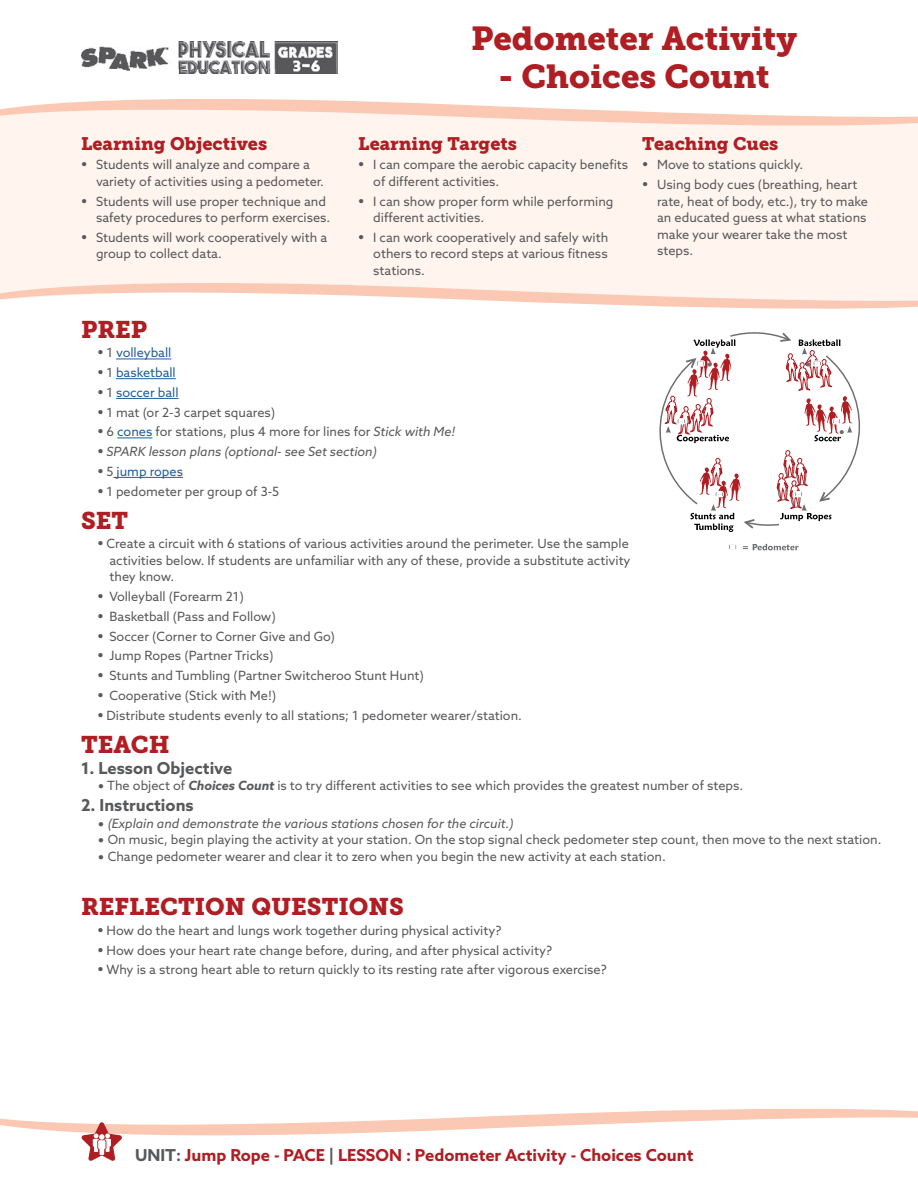
<style>
.page{position:relative;width:918px;height:1188px;background:#fff}
.page>*{position:absolute;margin:0;border:0;box-sizing:border-box;transform-origin:0 0}
.t1{font:33px "Museo Slab 900";color:#af1e23}
.t2{font:24px "Museo Slab 900";color:#af1e23}
.t3{font:18px "Museo Slab 900";color:#af1e23}
.t4{font:700 16.5px "Azo Sans";color:#af1e23}
.GREP_Styles{font:700 16.5px "Azo Sans";color:#58595b}
.GREP_Styles-2{font:12.75px/16.5px "Azo Sans";color:#58595b}
.GREP_Styles-3{font:italic 12.75px "Azo Sans";color:#58595b}
.t5{font:12.75px "Azo Sans";color:#215e9e}
.s1{font-weight:700;font-size:16.5px}
.s2{font-weight:700;font-size:16.5px;color:#58595b}
.s3{color:#58595b}
.s4{color:#215e9e}
.s5{font-style:italic}
.s6{font-weight:700;font-style:normal;font-size:16.5px}
.s7{font-weight:700;font-style:italic}
</style>
<div class="page">
<svg style="left:0;top:99px;width:918px;height:29px"></svg>
<div style="left:0;top:128px;width:918px;height:143px;background:#fff4ee"></div>
<svg style="left:0;top:271px;width:918px;height:38px"></svg>
<img style="left:81px;top:41px;width:257px;height:32px">
<hr style="left:116px;top:359px;width:55px;height:1px;background:#215e9e">
<hr style="left:116px;top:378px;width:60px;height:1px;background:#215e9e">
<hr style="left:116px;top:398px;width:63px;height:1px;background:#215e9e">
<hr style="left:117px;top:438px;width:35px;height:1px;background:#215e9e">
<hr style="left:113px;top:477px;width:70px;height:1px;background:#215e9e">
<div style="left:728px;top:544px;width:9px;height:6px;border:1px solid #fff;border-radius:2px"></div>
<svg style="left:743px;top:544px;width:56px;height:6px"></svg>
<svg style="left:659px;top:332px;width:201px;height:200px"></svg>
<svg style="left:0;top:1108px;width:918px;height:28px"></svg>
<p class="t3" style="left:81px;top:133px;width:188px">Learning Objectives</p>
<p class="GREP_Styles-2" style="left:96px;top:156px;width:229px;text-indent:-15px"><span class="s1">•</span> Students will analyze and compare a variety of activities using a pedometer.</p>
<p class="GREP_Styles-2" style="left:96px;top:193px;width:236px;text-indent:-15px"><span class="s1">•</span> Students will use proper technique and safety procedures to perform exercises.</p>
<p class="GREP_Styles-2" style="left:96px;top:229px;width:233px;text-indent:-15px"><span class="s1">•</span> Students will work cooperatively with a group to collect data.</p>
<p class="t1" style="left:471px;top:20px;width:328px">Pedometer Activity</p>
<p class="t1" style="left:498px;top:57px;width:273px">- Choices Count</p>
<p class="t3" style="left:358px;top:133px;width:160px">Learning Targets</p>
<p class="GREP_Styles-2" style="left:373px;top:156px;width:256px;text-indent:-15px"><span class="s1">•</span> I can compare the aerobic capacity benefits of different activities.</p>
<p class="GREP_Styles-2" style="left:373px;top:193px;width:242px;text-indent:-15px"><span class="s1">•</span> I can show proper form while performing different activities.</p>
<p class="GREP_Styles-2" style="left:373px;top:229px;width:236px;text-align:justify;text-indent:-15px"><span class="s1">•</span> I can work cooperatively and safely with others to record steps at various fitness stations.</p>
<p class="t3" style="left:642px;top:133px;width:138px">Teaching Cues</p>
<p class="GREP_Styles-2" style="left:642px;top:156px;width:163px"><span class="s1">•</span> Move to stations quickly.</p>
<p class="GREP_Styles-2" style="left:657px;top:176px;width:212px;text-indent:-15px"><span class="s1">•</span> Using body cues (breathing, heart rate, heat of body, etc.), try to make an educated guess at what stations make your wearer take the most steps.</p>
<p class="t2" style="left:81px;top:315px;width:68px">PREP</p>
<p class="t5" style="left:98px;top:345px;width:75px"><span class="s2">•</span> <span class="s3">1</span> volleyball</p>
<p class="t5" style="left:98px;top:364px;width:80px"><span class="s2">•</span> <span class="s3">1</span> basketball</p>
<p class="t5" style="left:98px;top:384px;width:83px"><span class="s2">•</span> <span class="s3">1</span> soccer ball</p>
<p class="GREP_Styles-2" style="left:98px;top:404px;width:179px"><span class="s1">•</span> 1 mat (or 2-3 carpet squares)</p>
<p class="GREP_Styles-2" style="left:98px;top:423px;width:359px"><span class="s1">•</span> 6 <span class="s4">cones</span> for stations, plus 4 more for lines for <span class="s5">Stick with Me!</span></p>
<p class="GREP_Styles-3" style="left:98px;top:443px;width:281px"><span class="s6">•</span> SPARK lesson plans (optional- see Set section)</p>
<p class="t5" style="left:98px;top:463px;width:87px"><span class="s2">•</span> <span class="s3">5</span> jump ropes</p>
<p class="GREP_Styles-2" style="left:98px;top:483px;width:183px"><span class="s1">•</span> 1 pedometer per group of 3-5</p>
<p class="t2" style="left:81px;top:506px;width:49px">SET</p>
<p class="GREP_Styles-2" style="left:110px;top:535px;width:523px;text-indent:-12px"><span class="s1">•</span> Create a circuit with 6 stations of various activities around the perimeter. Use the sample activities below. If students are unfamiliar with any of these, provide a substitute activity they know.</p>
<p class="GREP_Styles-2" style="left:98px;top:588px;width:148px"><span class="s1">•</span> Volleyball (Forearm 21)</p>
<p class="GREP_Styles-2" style="left:98px;top:608px;width:180px"><span class="s1">•</span> Basketball (Pass and Follow)</p>
<p class="GREP_Styles-2" style="left:98px;top:628px;width:239px"><span class="s1">•</span> Soccer (Corner to Corner Give and Go)</p>
<p class="GREP_Styles-2" style="left:98px;top:647px;width:178px"><span class="s1">•</span> Jump Ropes (Partner Tricks)</p>
<p class="GREP_Styles-2" style="left:98px;top:667px;width:328px"><span class="s1">•</span> Stunts and Tumbling (Partner Switcheroo Stunt Hunt)</p>
<p class="GREP_Styles-2" style="left:98px;top:687px;width:180px"><span class="s1">•</span> Cooperative (Stick with Me!)</p>
<p class="GREP_Styles-2" style="left:98px;top:707px;width:426px"><span class="s1">•</span> Distribute students evenly to all stations; 1 pedometer wearer/station.</p>
<p class="t2" style="left:81px;top:730px;width:90px">TEACH</p>
<p class="GREP_Styles" style="left:81px;top:757px;width:153px">1. Lesson Objective</p>
<p class="GREP_Styles-2" style="left:107px;top:777px;width:638px">The object of <span class="s7">Choices Count</span> is to try different activities to see which provides the greatest number of steps.</p>
<p class="GREP_Styles" style="left:81px;top:794px;width:114px">2. Instructions</p>
<p class="GREP_Styles-3" style="left:108px;top:815px;width:407px">(Explain and demonstrate the various stations chosen for the circuit.)</p>
<p class="GREP_Styles-2" style="left:108px;top:831px;width:775px">On music, begin playing the activity at your station. On the stop signal check pedometer step count, then move to the next station.</p>
<p class="GREP_Styles-2" style="left:108px;top:848px;width:560px">Change pedometer wearer and clear it to zero when you begin the new activity at each station.</p>
<p class="t2" style="left:81px;top:893px;width:325px">REFLECTION QUESTIONS</p>
<p class="GREP_Styles-2" style="left:98px;top:922px;width:405px"><span class="s1">•</span> How do the heart and lungs work together during physical activity?</p>
<p class="GREP_Styles-2" style="left:98px;top:942px;width:456px"><span class="s1">•</span> How does your heart rate change before, during, and after physical activity?</p>
<p class="GREP_Styles-2" style="left:98px;top:961px;width:511px"><span class="s1">•</span> Why is a strong heart able to return quickly to its resting rate after vigorous exercise?</p>
<p class="t4" style="left:135px;top:1144px;width:560px"><span class="s3">UNIT:</span> Jump Rope - PACE <span class="s3">|</span> LESSON : Pedometer Activity - Choices Count</p>
</div>
